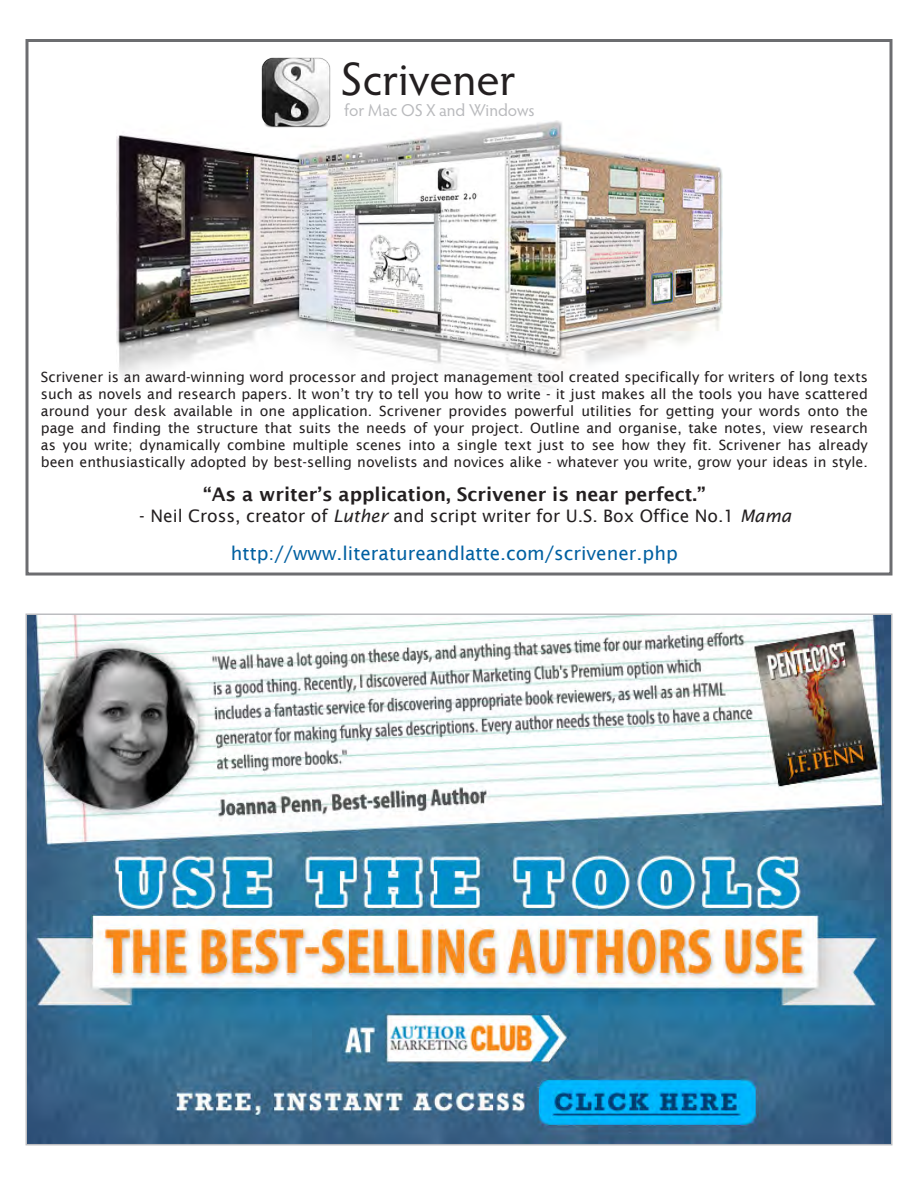
<style>
.page{position:relative;width:918px;height:1188px;background:#fff}
.page>*{position:absolute;margin:0;border:0;box-sizing:border-box;transform-origin:0 0}
.t1{font:47.1px "Hypatia Sans Pro";color:#231f20}
.t2{font:600 18.75px "Lucida Sans";color:#231f20}
.t3{font:18.75px "Lucida Sans";color:#0060a1}
.t4{font:17.25px "Lucida Sans";color:#231f20}
.t5{font:17.25px "Hypatia Sans Pro";color:#b9babd}
.t6{font:14.1px/17px "Lucida Sans";color:#231f20;text-align:justify}
.s1{font-style:italic}
</style>
<div class="page">
<img style="left:117px;top:121px;width:605px;height:269px">
<img style="left:257px;top:57px;width:79px;height:75px">
<div style="left:26px;top:39px;width:866px;height:537px;border:3px solid #6c6d70"></div>
<img style="left:29px;top:617px;width:860px;height:525px">
<h1 class="t1" style="left:341px;top:47px;width:177px">Scrivener</h1>
<p class="t5" style="left:344px;top:98px;width:192px">for Mac OS X and Windows</p>
<p class="t6" style="left:41px;top:369px;width:829px">Scrivener is an award-winning word processor and project management tool created specifically for writers of long texts such as novels and research papers. It won’t try to tell you how to write - it just makes all the tools you have scattered around your desk available in one application. Scrivener provides powerful utilities for getting your words onto the page and finding the structure that suits the needs of your project. Outline and organise, take notes, view research as you write; dynamically combine multiple scenes into a single text just to see how they fit. Scrivener has already been enthusiastically adopted by best-selling novelists and novices alike - whatever you write, grow your ideas in style.</p>
<h2 class="t2" style="left:203px;top:484px;width:504px">“As a writer’s application, Scrivener is near perfect.”</h2>
<p class="t4" style="left:139px;top:506px;width:654px">- Neil Cross, creator of <span class="s1">Luther</span> and script writer for U.S. Box Office No.1 <span class="s1">Mama</span></p>
<h2 class="t3" style="left:231px;top:542px;width:448px">http://www.literatureandlatte.com/scrivener.php</h2>
</div>
